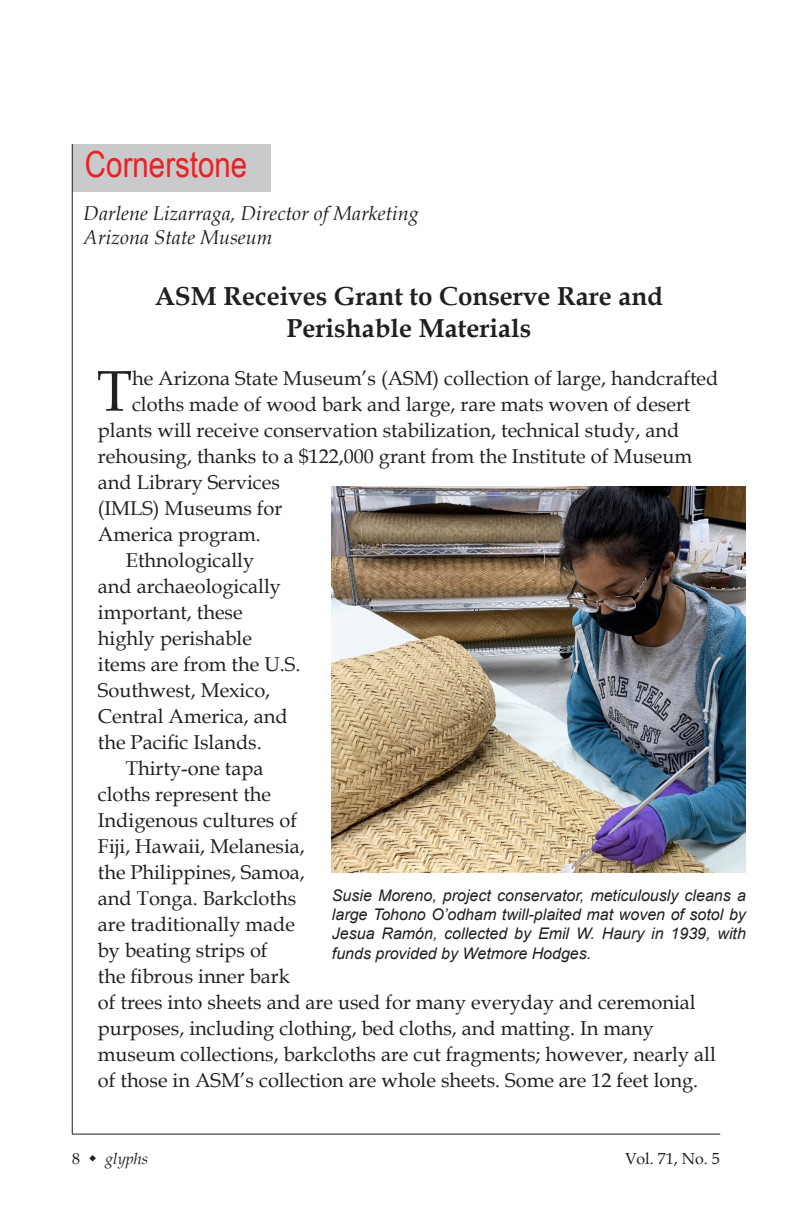
<style>
.page{position:relative;width:792px;height:1224px;background:#fff}
.page>*{position:absolute;margin:0;border:0;box-sizing:border-box;transform-origin:0 0}
.t1{font:57.2px "Book Antiqua";color:#231f20}
.t2{font:36px "Arial Narrow";color:#ed2024}
.t3{font:700 26px/31.2px "Book Antiqua";color:#231f20;text-align:center}
.t4{font:20px/26px "Book Antiqua";color:#231f20}
.t5{font:italic 20px "Book Antiqua";color:#231f20}
.t6{font:italic 16px/19.2px "Arial";color:#231f20;text-align:justify}
.t7{font:16px "Book Antiqua";color:#231f20}
.t8{font:italic 16px "Book Antiqua";color:#231f20}
</style>
<div class="page">
<hr style="left:72px;top:1134px;width:648px;height:1px;background:#231f20">
<div style="left:72px;top:144px;width:199px;height:47px;background:#c9cacc"></div>
<img style="left:332px;top:486px;width:414px;height:386px">
<hr style="left:72px;top:144px;width:1px;height:990px;background:#231f20">
<p class="t2" style="left:85px;top:138px;width:164px">Cornerstone</p>
<p class="t5" style="left:84px;top:200px;width:337px">Darlene Lizarraga, Director of Marketing</p>
<p class="t5" style="left:84px;top:224px;width:190px">Arizona State Museum</p>
<p class="t3" style="left:155px;top:281px;width:510px">ASM Receives Grant to Conserve Rare and<br>Perishable Materials</p>
<p class="t1" style="left:97px;top:351px;width:37px">T</p>
<p class="t4" style="left:132px;top:364px;width:588px">he Arizona State Museum’s (ASM) collection of large, handcrafted</p>
<p class="t4" style="left:132px;top:390px;width:560px">cloths made of wood bark and large, rare mats woven of desert</p>
<p class="t4" style="left:98px;top:416px;width:583px">plants will receive conservation stabilization, technical study, and</p>
<p class="t4" style="left:98px;top:442px;width:596px">rehousing, thanks to a $122,000 grant from the Institute of Museum</p>
<p class="t4" style="left:98px;top:468px;width:183px">and Library Services</p>
<p class="t4" style="left:98px;top:494px;width:186px">(IMLS) Museums for</p>
<p class="t4" style="left:98px;top:520px;width:164px">America program.</p>
<p class="t4" style="left:98px;top:546px;width:204px;text-indent:28px">Ethnologically<br>and archaeologically important, these highly perishable items are from the U.S.<br>Southwest, Mexico,<br>Central America, and the Pacific Islands.</p>
<p class="t4" style="left:98px;top:754px;width:619px;text-indent:28px">Thirty-one tapa<br>cloths represent the<br>Indigenous cultures of<br>Fiji, Hawaii, Melanesia,<br>the Philippines, Samoa,<br>and Tonga. Barkcloths<br>are traditionally made<br>by beating strips of<br>the fibrous inner bark<br>of trees into sheets and are used for many everyday and ceremonial purposes, including clothing, bed cloths, and matting. In many museum collections, barkcloths are cut fragments; however, nearly all of those in ASM’s collection are whole sheets. Some are 12 feet long.</p>
<p class="t6" style="left:332px;top:886px;width:416px">Susie Moreno, project conservator, meticulously cleans a large Tohono O’odham twill-plaited mat woven of sotol by Jesua Ramón, collected by Emil W. Haury in 1939, with funds provided by Wetmore Hodges.</p>
<p class="t7" style="left:72px;top:1148px;width:9px">8</p>
<p class="t8" style="left:105px;top:1148px;width:44px">glyphs</p>
<p class="t7" style="left:625px;top:1147px;width:96px">Vol. 71, No. 5</p>
</div>
